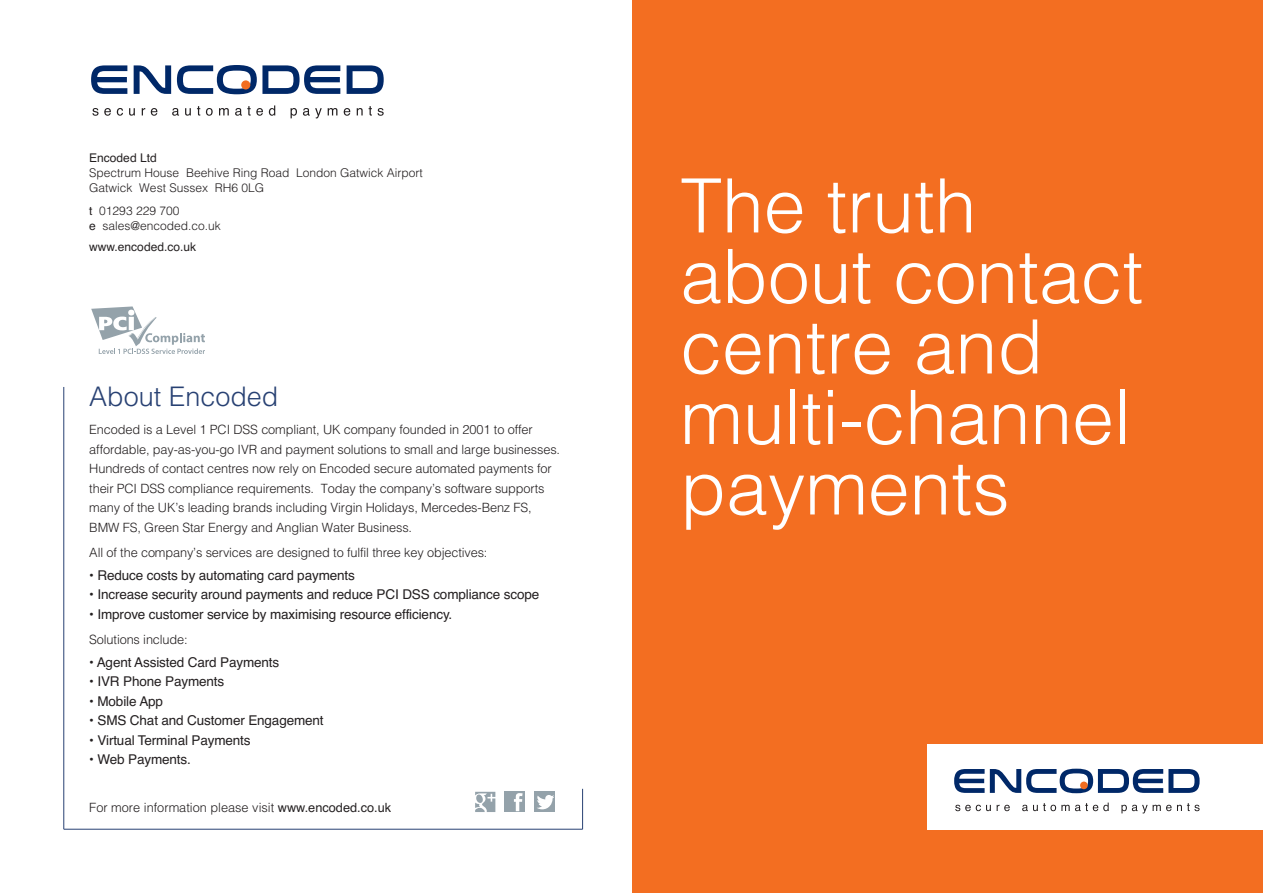
<style>
.page{position:relative;width:1263px;height:893px;background:#fff}
.page>*{position:absolute;margin:0;border:0;box-sizing:border-box;transform-origin:0 0}
.t1{font:300 75px/70.5px "Helvetica";color:#fff}
.t2{font:300 27px "Helvetica";color:#284173}
.t3{font:13.5px "Helvetica";letter-spacing:-.01em;color:#231f20}
.t4{font:300 12.75px/19.5px "Helvetica";letter-spacing:-.01em;color:#231f20}
.t5{font:300 12px/15px "Helvetica";color:#231f20}
.t6{font:12px "Helvetica";color:#231f20}
.s1{font-weight:400}
</style>
<div class="page">
<div style="left:633px;top:0;width:630px;height:893px;background:#f36e21"></div>
<div style="left:505px;top:792px;width:20px;height:20px;background:#94a2aa"></div>
<svg style="left:514px;top:793px;width:9px;height:18px"></svg>
<div style="left:535px;top:792px;width:20px;height:20px;background:#94a2aa"></div>
<svg style="left:537px;top:795px;width:17px;height:14px"></svg>
<svg style="left:475px;top:792px;width:20px;height:20px"></svg>
<hr style="left:63px;top:387px;width:1px;height:442px;background:#284173">
<hr style="left:64px;top:829px;width:519px;height:1px;background:#284173">
<hr style="left:582px;top:789px;width:1px;height:40px;background:#284173">
<svg style="left:91px;top:306px;width:114px;height:48px"></svg>
<svg style="left:91px;top:65px;width:36px;height:29px"></svg>
<svg style="left:134px;top:65px;width:37px;height:29px"></svg>
<svg style="left:177px;top:65px;width:163px;height:29px"></svg>
<svg style="left:347px;top:65px;width:37px;height:29px"></svg>
<div style="left:241px;top:80px;width:9px;height:9px;background:#f36e21;border-radius:50%"></div>
<svg style="left:92px;top:108px;width:19px;height:8px"></svg>
<svg style="left:117px;top:108px;width:6px;height:8px"></svg>
<svg style="left:129px;top:108px;width:6px;height:8px"></svg>
<svg style="left:142px;top:108px;width:3px;height:7px"></svg>
<svg style="left:151px;top:108px;width:6px;height:8px"></svg>
<svg style="left:172px;top:108px;width:7px;height:8px"></svg>
<svg style="left:185px;top:108px;width:6px;height:8px"></svg>
<svg style="left:197px;top:106px;width:3px;height:10px"></svg>
<svg style="left:206px;top:108px;width:7px;height:8px"></svg>
<svg style="left:219px;top:108px;width:10px;height:7px"></svg>
<svg style="left:235px;top:106px;width:28px;height:10px"></svg>
<svg style="left:269px;top:105px;width:6px;height:11px"></svg>
<svg style="left:291px;top:108px;width:6px;height:10px"></svg>
<svg style="left:303px;top:108px;width:19px;height:10px"></svg>
<svg style="left:328px;top:108px;width:9px;height:7px"></svg>
<svg style="left:344px;top:108px;width:6px;height:8px"></svg>
<svg style="left:357px;top:108px;width:6px;height:7px"></svg>
<svg style="left:369px;top:106px;width:3px;height:10px"></svg>
<svg style="left:378px;top:108px;width:6px;height:8px"></svg>
<div style="left:927px;top:744px;width:336px;height:85px;background:#fff"></div>
<svg style="left:954px;top:769px;width:30px;height:24px"></svg>
<svg style="left:990px;top:769px;width:209px;height:24px"></svg>
<div style="left:1080px;top:782px;width:8px;height:7px;background:#f36e21;border-radius:50%"></div>
<svg style="left:955px;top:805px;width:36px;height:6px"></svg>
<svg style="left:997px;top:805px;width:13px;height:6px"></svg>
<svg style="left:1022px;top:803px;width:87px;height:8px"></svg>
<svg style="left:1121px;top:805px;width:50px;height:8px"></svg>
<svg style="left:1177px;top:803px;width:22px;height:8px"></svg>
<p class="t6" style="left:89px;top:151px;width:69px">Encoded Ltd</p>
<p class="t5" style="left:89px;top:164px;width:335px">Spectrum House Beehive Ring Road London Gatwick Airport<br>Gatwick West Sussex RH6 0LG</p>
<p class="t5" style="left:89px;top:202px;width:133px"><span class="s1">t</span> 01293 229 700<br><span class="s1">e</span> sales@encoded.co.uk</p>
<p class="t6" style="left:89px;top:239px;width:108px">www.encoded.co.uk</p>
<h2 class="t2" style="left:89px;top:374px;width:191px">About Encoded</h2>
<p class="t4" style="left:89px;top:419px;width:472px">Encoded is a Level 1 PCI DSS compliant, UK company founded in 2001 to offer affordable, pay-as-you-go IVR and payment solutions to small and large businesses.<br>Hundreds of contact centres now rely on Encoded secure automated payments for their PCI DSS compliance requirements. Today the company’s software supports many of the UK’s leading brands including Virgin Holidays, Mercedes-Benz FS, BMW FS, Green Star Energy and Anglian Water Business.</p>
<p class="t4" style="left:89px;top:542px;width:400px">All of the company’s services are designed to fulfil three key objectives:</p>
<p class="t3" style="left:89px;top:567px;width:267px">• Reduce costs by automating card payments</p>
<p class="t3" style="left:89px;top:587px;width:452px">• Increase security around payments and reduce PCI DSS compliance scope</p>
<p class="t3" style="left:89px;top:606px;width:365px">• Improve customer service by maximising resource efficiency.</p>
<p class="t4" style="left:89px;top:629px;width:100px">Solutions include:</p>
<p class="t3" style="left:89px;top:654px;width:191px">• Agent Assisted Card Payments</p>
<p class="t3" style="left:89px;top:674px;width:136px">• IVR Phone Payments</p>
<p class="t3" style="left:89px;top:693px;width:75px">• Mobile App</p>
<p class="t3" style="left:89px;top:713px;width:236px">• SMS Chat and Customer Engagement</p>
<p class="t3" style="left:89px;top:732px;width:163px">• Virtual Terminal Payments</p>
<p class="t3" style="left:89px;top:752px;width:103px">• Web Payments.</p>
<p class="t4" style="left:89px;top:796px;width:303px">For more information please visit <span class="s1">www.encoded.co.uk</span></p>
<h1 class="t1" style="left:680px;top:165px;width:464px">The truth about contact centre and multi-channel payments</h1>
</div>
